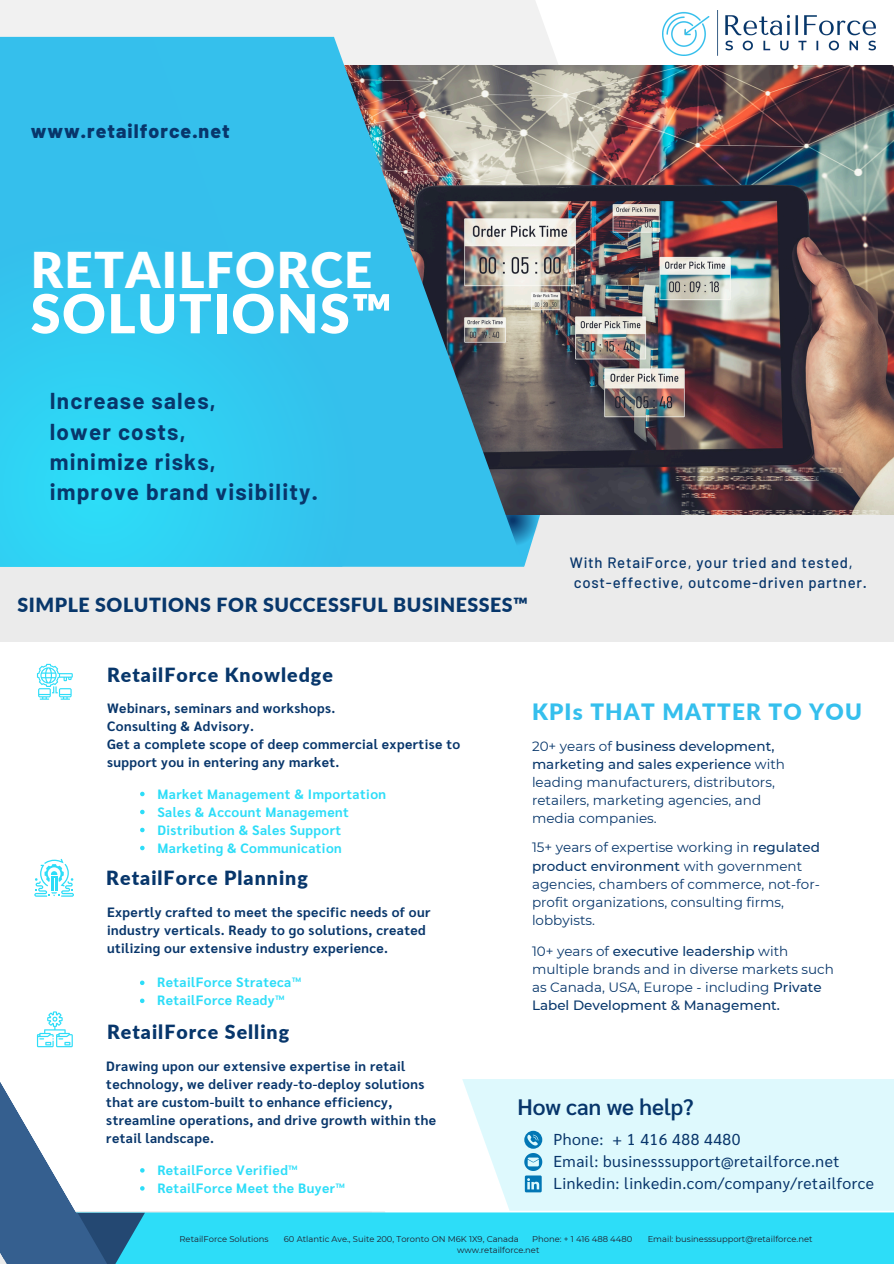
<style>
.page{position:relative;width:894px;height:1264px;background:#fff}
.page>*{position:absolute;margin:0;border:0;box-sizing:border-box;transform-origin:0 0}
.t1{font:900 53.7px "Lato";letter-spacing:.03em;color:#fff}
.t2{font:900 49.2px "Lato";letter-spacing:.03em;color:#fff}
.t3{font:700 22.5px/30.3px "Barlow";letter-spacing:.05em;color:#08366b}
.t4{font:900 22.5px "Lato";letter-spacing:.05em;color:#35bfed}
.t5{font:600 22.35px "Sarabun";color:#07366b}
.t6{font:900 19.5px "Lato";letter-spacing:.03em;color:#08376b}
.t7{font:900 19.5px "Lato";letter-spacing:.05em;color:#07366b}
.t8{font:900 19.5px "Lato";letter-spacing:.05em;color:#08376b}
.t9{font:800 19.5px "Barlow";letter-spacing:.05em;color:#08366b}
.t10{font:15.75px/21.6px "Sarabun";letter-spacing:.03em;color:#08366b}
.t11{font:500 15px/20.2px "Barlow";letter-spacing:.05em;color:#08366b}
.t12{font:700 13.5px/18px "Sarabun";letter-spacing:.03em;color:#08366b}
.t13{font:13.5px/18px "Montserrat";color:#08376b}
.t14{font:700 13.5px "Sarabun";letter-spacing:.03em;color:#2dddf8}
.t15{font:500 13.5px "Montserrat";color:#08376b}
.t16{font:8.4px "Montserrat";color:#1e1c2a}
.s1{font-weight:400}
.s2{font-weight:500}
</style>
<div class="page">
<div style="left:0;top:0;width:558px;height:65px;background:#f1f1f1"></div>
<div style="left:0;top:481px;width:893px;height:161px;background:#e8e8e8"></div>
<svg style="left:524px;top:514px;width:21px;height:53px"></svg>
<img style="left:524px;top:65px;width:368px;height:449px">
<img style="left:0;top:37px;width:524px;height:530px">
<div style="left:0;top:1210px;width:406px;height:53px;background:#ebebeb"></div>
<div style="left:145px;top:1212px;width:748px;height:51px;background:#2dddf8"></div>
<div style="left:0;top:37px;width:342px;height:172px;background:#35bfec"></div>
<svg style="left:0;top:209px;width:378px;height:357px;background:#31c9ef"></svg>
<img style="left:662px;top:11px;width:213px;height:45px">
<div style="left:462px;top:1079px;width:431px;height:131px;background:#def9fd"></div>
<svg style="left:37px;top:664px;width:36px;height:35px"></svg>
<svg style="left:524px;top:1130px;width:18px;height:62px"></svg>
<svg style="left:140px;top:791px;width:4px;height:5px"></svg>
<svg style="left:140px;top:809px;width:4px;height:5px"></svg>
<svg style="left:140px;top:827px;width:4px;height:5px"></svg>
<svg style="left:140px;top:845px;width:4px;height:5px"></svg>
<svg style="left:0;top:858px;width:145px;height:405px"></svg>
<p class="t9" style="left:31px;top:118px;width:200px">www.retailforce.net</p>
<p class="t2" style="left:31px;top:240px;width:343px">RETAILFORCE</p>
<p class="t1" style="left:31px;top:280px;width:363px">SOLUTIONS™</p>
<p class="t3" style="left:50px;top:385px;width:269px">Increase sales,<br>lower costs,<br>minimize risks,<br>improve brand visibility.</p>
<h2 class="t6" style="left:18px;top:592px;width:512px">SIMPLE SOLUTIONS FOR SUCCESSFUL BUSINESSES™</h2>
<p class="t8" style="left:107px;top:663px;width:227px">RetailForce Knowledge</p>
<p class="t11" style="left:569px;top:551px;width:298px">With RetaiForce, your tried and tested, cost-effective, outcome-driven partner.</p>
<p class="t12" style="left:107px;top:698px;width:230px">Webinars, seminars and workshops.</p>
<p class="t12" style="left:107px;top:716px;width:148px">Consulting &amp; Advisory.</p>
<p class="t12" style="left:107px;top:734px;width:354px">Get a complete scope of deep commercial expertise to support you in entering any market.</p>
<h4 class="t14" style="left:157px;top:784px;width:230px">Market Management &amp; Importation</h4>
<p class="t14" style="left:157px;top:802px;width:193px">Sales &amp; Account Management</p>
<p class="t14" style="left:157px;top:820px;width:185px">Distribution &amp; Sales Support</p>
<p class="t14" style="left:157px;top:838px;width:186px">Marketing &amp; Communication</p>
<p class="t7" style="left:106px;top:865px;width:203px">RetailForce Planning</p>
<p class="t12" style="left:107px;top:902px;width:325px">Expertly crafted to meet the specific needs of our industry verticals. Ready to go solutions, created utilizing our extensive industry experience.</p>
<p class="t14" style="left:157px;top:972px;width:145px">RetailForce Strateca™</p>
<h2 class="t14" style="left:157px;top:990px;width:129px">RetailForce Ready™</h2>
<p class="t7" style="left:107px;top:1019px;width:184px">RetailForce Selling</p>
<p class="t12" style="left:106px;top:1056px;width:331px">Drawing upon our extensive expertise in retail technology, we deliver ready-to-deploy solutions that are custom-built to enhance efficiency, streamline operations, and drive growth within the retail landscape.</p>
<p class="t14" style="left:157px;top:1160px;width:142px">RetailForce Verified™</p>
<h4 class="t14" style="left:157px;top:1178px;width:189px">RetailForce Meet the Buyer™</h4>
<p class="t4" style="left:532px;top:697px;width:331px">KPIs THAT MATTER TO YOU</p>
<h2 class="t15" style="left:532px;top:738px;width:244px"><span class="s1">20+ years of</span> business development,</h2>
<h1 class="t13" style="left:532px;top:755px;width:254px"><span class="s2">marketing and sales experience</span> with leading manufacturers, distributors, retailers, marketing agencies, and media companies.</h1>
<p class="t13" style="left:532px;top:838px;width:289px">15+ years of expertise working in <span class="s2">regulated product environment</span> with government agencies, chambers of commerce, not-for&shy;profit organizations, consulting firms, lobbyists.</p>
<p class="t13" style="left:532px;top:942px;width:303px">10+ years of <span class="s2">executive leadership</span> with multiple brands and in diverse markets such as Canada, USA, Europe - including <span class="s2">Private Label Development &amp; Management.</span></p>
<h5 class="t5" style="left:517px;top:1090px;width:178px">How can we help?</h5>
<h3 class="t10" style="left:553px;top:1127px;width:322px">Phone: + 1 416 488 4480<br>Email: businesssupport@retailforce.net<br>Linkedin: linkedin.com/company/retailforce</h3>
<h4 class="t16" style="left:179px;top:1233px;width:90px">RetailForce Solutions</h4>
<h4 class="t16" style="left:284px;top:1233px;width:236px">60 Atlantic Ave., Suite 200, Toronto ON M6K 1X9, Canada</h4>
<h4 class="t16" style="left:532px;top:1233px;width:102px">Phone: + 1 416 488 4480</h4>
<h4 class="t16" style="left:647px;top:1233px;width:166px">Email: businesssupport@retailforce.net</h4>
<p class="t16" style="left:457px;top:1244px;width:84px">www.retailforce.net</p>
</div>
